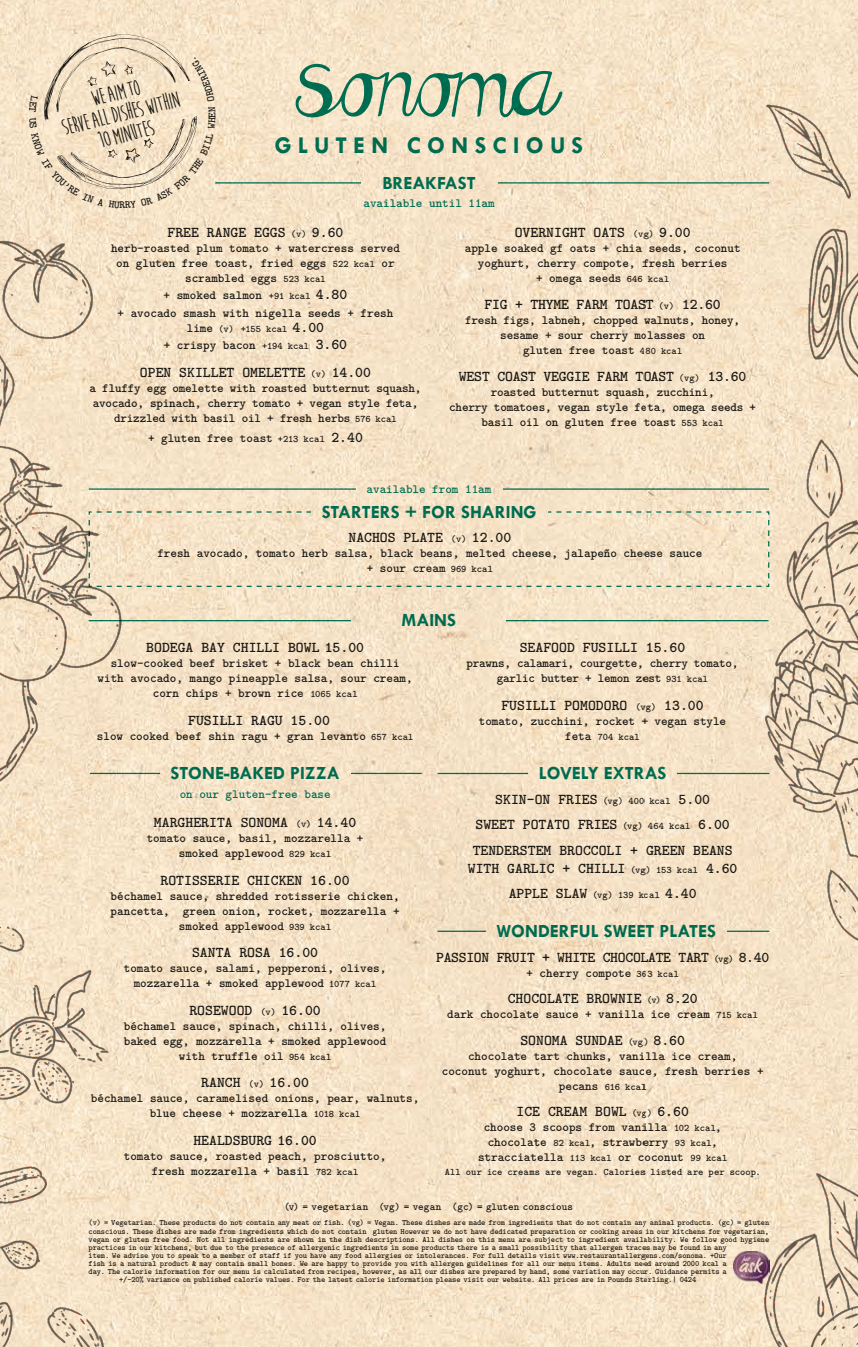
<style>
.page{position:relative;width:858px;height:1347px;background:#fff}
.page>*{position:absolute;margin:0;border:0;box-sizing:border-box;transform-origin:0 0}
.t1{font:700 24.25px "Tw Cen";letter-spacing:.255em;color:#007a67}
.t2{font:700 22.75px/21.2px "Moon Flower";color:#1d1d1b;text-align:center}
.t3{font:700 18.75px "Tw Cen";color:#007a67}
.t4{font:700 15px/25.1px "LM Mono Lt 10";color:#1d1d1b;text-align:center}
.t5{font:700 15px "LM Mono Lt 10";letter-spacing:-.02em;color:#1d1d1b}
.t6{font:700 12.5px/15px "LM Mono Lt 10";color:#1d1d1b;text-align:center}
.t7{font:700 12.5px/15px "LM Mono Lt 10";letter-spacing:-.02em;color:#1d1d1b;text-align:center}
.t8{font:700 12.5px "LM Mono Lt 10";color:#007a67}
.t9{font:700 11px "LM Mono Lt 10";color:#1d1d1b}
.t10{font:700 10.62px "LM Mono Lt 10";color:#1d1d1b}
.t11{font:700 10px "LM Mono Lt 10";letter-spacing:.005em;color:#1d1d1b}
.t12{font:700 8.12px "LM Mono Lt 10";letter-spacing:-.02em;color:#1d1d1b}
.s1{font-size:10px}
.s2{font-size:15px}
.s3{font-size:12.5px}
</style>
<div class="page">
<img style="left:0;top:0;width:857px;height:1346px">
<img style="left:660px;top:43px;width:197px;height:1303px">
<img style="left:0;top:18px;width:160px;height:1328px">
<svg style="left:29px;top:34px;width:187px;height:174px;background:#eedcc2"></svg>
<h2 class="t2" style="left:54px;top:98px;width:122px;rotate:-14deg">we aim to<br>serve all dishes within<br>10 minutes</h2>
<p class="t9" style="left:120px;top:197px;width:7px">R</p>
<p class="t9" style="left:204px;top:118px;width:7px;rotate:-90deg">E</p>
<h1 class="t1" style="left:275px;top:131px;width:310px">GLUTEN CONSCIOUS</h1>
<h3 class="t3" style="left:382px;top:171px;width:95px">BREAKFAST</h3>
<p class="t8" style="left:363px;top:194px;width:133px">available until 11am</p>
<p class="t4" style="left:167px;top:219px;width:177px">FREE RANGE EGGS <span class="s1">(v)</span> 9.60</p>
<p class="t6" style="left:111px;top:240px;width:290px">herb-roasted plum tomato + watercress served on gluten free toast, fried eggs <span class="s1">522 kcal</span> or scrambled eggs <span class="s1">523 kcal</span></p>
<p class="t6" style="left:118px;top:286px;width:277px;line-height:17.5px">+ smoked salmon <span class="s1">+91 kcal</span> <span class="s2">4.80<br></span>+ avocado smash with nigella seeds + fresh</p>
<p class="t11" style="left:187px;top:321px;width:139px"><span class="s3">lime</span> (v) +155 kcal <span class="s2">4.00</span></p>
<p class="t6" style="left:164px;top:337px;width:185px">+ crispy bacon <span class="s1">+194 kcal</span> <span class="s2">3.60</span></p>
<p class="t4" style="left:140px;top:359px;width:232px">OPEN SKILLET OMELETTE <span class="s1">(v)</span> 14.00</p>
<p class="t6" style="left:90px;top:380px;width:333px">a fluffy egg omelette with roasted butternut squash, avocado, spinach, cherry tomato + vegan style feta, drizzled with basil oil + fresh herbs <span class="s1">576 kcal</span></p>
<p class="t6" style="left:148px;top:430px;width:216px">+ gluten free toast <span class="s1">+213 kcal</span> <span class="s2">2.40</span></p>
<p class="t4" style="left:514px;top:219px;width:177px">OVERNIGHT OATS <span class="s1">(vg)</span> 9.00</p>
<p class="t6" style="left:465px;top:240px;width:277px">apple soaked gf oats + chia seeds, coconut yoghurt, cherry compote, fresh berries<br>+ omega seeds <span class="s1">646 kcal</span></p>
<p class="t4" style="left:484px;top:291px;width:238px">FIG + THYME FARM TOAST <span class="s1">(v)</span> 12.60</p>
<p class="t6" style="left:465px;top:312px;width:276px">fresh figs, labneh, chopped walnuts, honey, sesame + sour cherry molasses on<br>gluten free toast <span class="s1">480 kcal</span></p>
<p class="t4" style="left:459px;top:362px;width:289px">WEST COAST VEGGIE FARM TOAST <span class="s1">(vg)</span> 13.60</p>
<p class="t6" style="left:449px;top:383px;width:308px">roasted butternut squash, zucchini,<br>cherry tomatoes, vegan style feta, omega seeds + basil oil on gluten free toast <span class="s1">553 kcal</span></p>
<p class="t8" style="left:366px;top:480px;width:126px">available from 11am</p>
<h3 class="t3" style="left:322px;top:500px;width:216px">STARTERS + FOR SHARING</h3>
<p class="t4" style="left:348px;top:524px;width:164px">NACHOS PLATE <span class="s1">(v)</span> 12.00</p>
<p class="t6" style="left:157px;top:545px;width:546px">fresh avocado, tomato herb salsa, black beans, melted cheese, jalapeño cheese sauce + sour cream <span class="s1">969 kcal</span></p>
<h3 class="t3" style="left:401px;top:609px;width:56px">MAINS</h3>
<p class="t4" style="left:146px;top:634px;width:219px">BODEGA BAY CHILLI BOWL 15.00</p>
<p class="t6" style="left:98px;top:655px;width:316px">slow-cooked beef brisket + black bean chilli with avocado, mango pineapple salsa, sour cream, corn chips + brown rice <span class="s1">1065 kcal</span></p>
<p class="t4" style="left:188px;top:706px;width:143px">FUSILLI RAGU 15.00</p>
<p class="t6" style="left:97px;top:727px;width:318px">slow cooked beef shin ragu + gran levanto <span class="s1">657 kcal</span></p>
<p class="t4" style="left:519px;top:634px;width:167px">SEAFOOD FUSILLI 15.60</p>
<p class="t7" style="left:466px;top:655px;width:273px">prawns, calamari, courgette, cherry tomato, garlic butter + lemon zest <span class="s1">931 kcal</span></p>
<p class="t4" style="left:501px;top:691px;width:204px">FUSILLI POMODORO <span class="s1">(vg)</span> 13.00</p>
<p class="t6" style="left:479px;top:712px;width:249px">tomato, zucchini, rocket + vegan style</p>
<p class="t11" style="left:565px;top:729px;width:76px"><span class="s3">feta</span> 704 kcal</p>
<h3 class="t3" style="left:170px;top:762px;width:171px">STONE-BAKED PIZZA</h3>
<h3 class="t3" style="left:539px;top:762px;width:129px">LOVELY EXTRAS</h3>
<p class="t8" style="left:180px;top:785px;width:152px">on our gluten-free base</p>
<p class="t4" style="left:154px;top:809px;width:204px">MARGHERITA SONOMA <span class="s1">(v)</span> 14.40</p>
<p class="t6" style="left:147px;top:830px;width:218px">tomato sauce, basil, mozzarella + smoked applewood <span class="s1">829 kcal</span></p>
<p class="t4" style="left:160px;top:866px;width:191px">ROTISSERIE CHICKEN 16.00</p>
<p class="t6" style="left:111px;top:887px;width:290px">béchamel sauce, shredded rotisserie chicken, pancetta, green onion, rocket, mozzarella + smoked applewood <span class="s1">939 kcal</span></p>
<p class="t4" style="left:192px;top:939px;width:128px">SANTA ROSA 16.00</p>
<p class="t6" style="left:124px;top:960px;width:264px">tomato sauce, salami, pepperoni, olives, mozzarella + smoked applewood <span class="s1">1077 kcal</span></p>
<p class="t4" style="left:189px;top:996px;width:133px">ROSEWOOD <span class="s1">(v)</span> 16.00</p>
<p class="t6" style="left:124px;top:1017px;width:264px">béchamel sauce, spinach, chilli, olives, baked egg, mozzarella + smoked applewood with truffle oil <span class="s1">954 kcal</span></p>
<p class="t4" style="left:201px;top:1069px;width:109px">RANCH <span class="s1">(v)</span> 16.00</p>
<p class="t6" style="left:91px;top:1090px;width:330px">béchamel sauce, caramelised onions, pear, walnuts, blue cheese + mozzarella <span class="s1">1018 kcal</span></p>
<p class="t4" style="left:193px;top:1126px;width:125px">HEALDSBURG 16.00</p>
<p class="t6" style="left:124px;top:1147px;width:264px">tomato sauce, roasted peach, prosciutto, fresh mozzarella + basil <span class="s1">782 kcal</span></p>
<p class="t4" style="left:472px;top:786px;width:261px">SKIN-ON FRIES <span class="s1">(vg) 400 kcal</span> 5.00<br>SWEET POTATO FRIES <span class="s1">(vg) 464 kcal</span> 6.00<br>TENDERSTEM BROCCOLI + GREEN BEANS</p>
<p class="t4" style="left:468px;top:854px;width:271px">WITH GARLIC + CHILLI <span class="s1">(vg) 153 kcal</span> 4.60<br>APPLE SLAW <span class="s1">(vg) 139 kcal</span> 4.40</p>
<h3 class="t3" style="left:496px;top:920px;width:221px">WONDERFUL SWEET PLATES</h3>
<p class="t5" style="left:436px;top:946px;width:335px">PASSION FRUIT + WHITE CHOCOLATE TART <span class="s1">(vg)</span> 8.40</p>
<p class="t6" style="left:526px;top:965px;width:154px">+ cherry compote <span class="s1">363 kcal</span></p>
<p class="t4" style="left:507px;top:985px;width:191px">CHOCOLATE BROWNIE <span class="s1">(v)</span> 8.20</p>
<p class="t6" style="left:447px;top:1006px;width:312px">dark chocolate sauce + vanilla ice cream <span class="s1">715 kcal</span></p>
<p class="t4" style="left:520px;top:1026px;width:166px">SONOMA SUNDAE <span class="s1">(vg)</span> 8.60</p>
<p class="t6" style="left:442px;top:1047px;width:323px">chocolate tart chunks, vanilla ice cream,<br>coconut yoghurt, chocolate sauce, fresh berries +</p>
<p class="t11" style="left:559px;top:1079px;width:89px"><span class="s3">pecans</span> 616 kcal</p>
<p class="t4" style="left:516px;top:1097px;width:174px">ICE CREAM BOWL <span class="s1">(vg)</span> 6.60</p>
<p class="t6" style="left:478px;top:1118px;width:251px">choose 3 scoops from vanilla <span class="s1">102 kcal</span>, chocolate <span class="s1">82 kcal</span>, strawberry <span class="s1">93 kcal</span>, stracciatella <span class="s1">113 kcal</span> or coconut <span class="s1">99 kcal</span></p>
<p class="t11" style="left:444px;top:1164px;width:317px">All our ice creams are vegan. Calories listed are per scoop.</p>
<p class="t10" style="left:284px;top:1199px;width:290px">(v) = vegetarian (vg) = vegan (gc) = gluten conscious</p>
<p class="t12" style="left:89px;top:1217px;width:682px">(v) = Vegetarian. These products do not contain any meat or fish. (vg) = Vegan. These dishes are made from ingredients that do not contain any animal products. (gc) = gluten</p>
<p class="t12" style="left:89px;top:1225px;width:682px">conscious. These dishes are made from ingredients which do not contain gluten However we do not have dedicated preparation or cooking areas in our kitchens for vegetarian,</p>
<p class="t12" style="left:89px;top:1233px;width:682px">vegan or gluten free food. Not all ingredients are shown in the dish descriptions. All dishes on this menu are subject to ingredient availability. We follow good hygiene</p>
<p class="t12" style="left:89px;top:1241px;width:639px">practices in our kitchens, but due to the presence of allergenic ingredients in some products there is a small possibility that allergen traces may be found in any</p>
<p class="t12" style="left:89px;top:1249px;width:639px">item. We advise you to speak to a member of staff if you have any food allergies or intolerances. For full details visit www.restaurantallergens.com/sonoma. +Our</p>
<p class="t12" style="left:89px;top:1257px;width:639px">fish is a natural product &amp; may contain small bones. We are happy to provide you with allergen guidelines for all our menu items. Adults need around 2000 kcal a</p>
<p class="t12" style="left:89px;top:1265px;width:639px">day. The calorie information for our menu is calculated from recipes, however, as all our dishes are prepared by hand, some variation may occur. Guidance permits a</p>
<p class="t12" style="left:119px;top:1273px;width:578px">+/-20% variance on published calorie values. For the latest calorie information please visit our website. All prices are in Pounds Sterling.| 0424</p>
</div>
